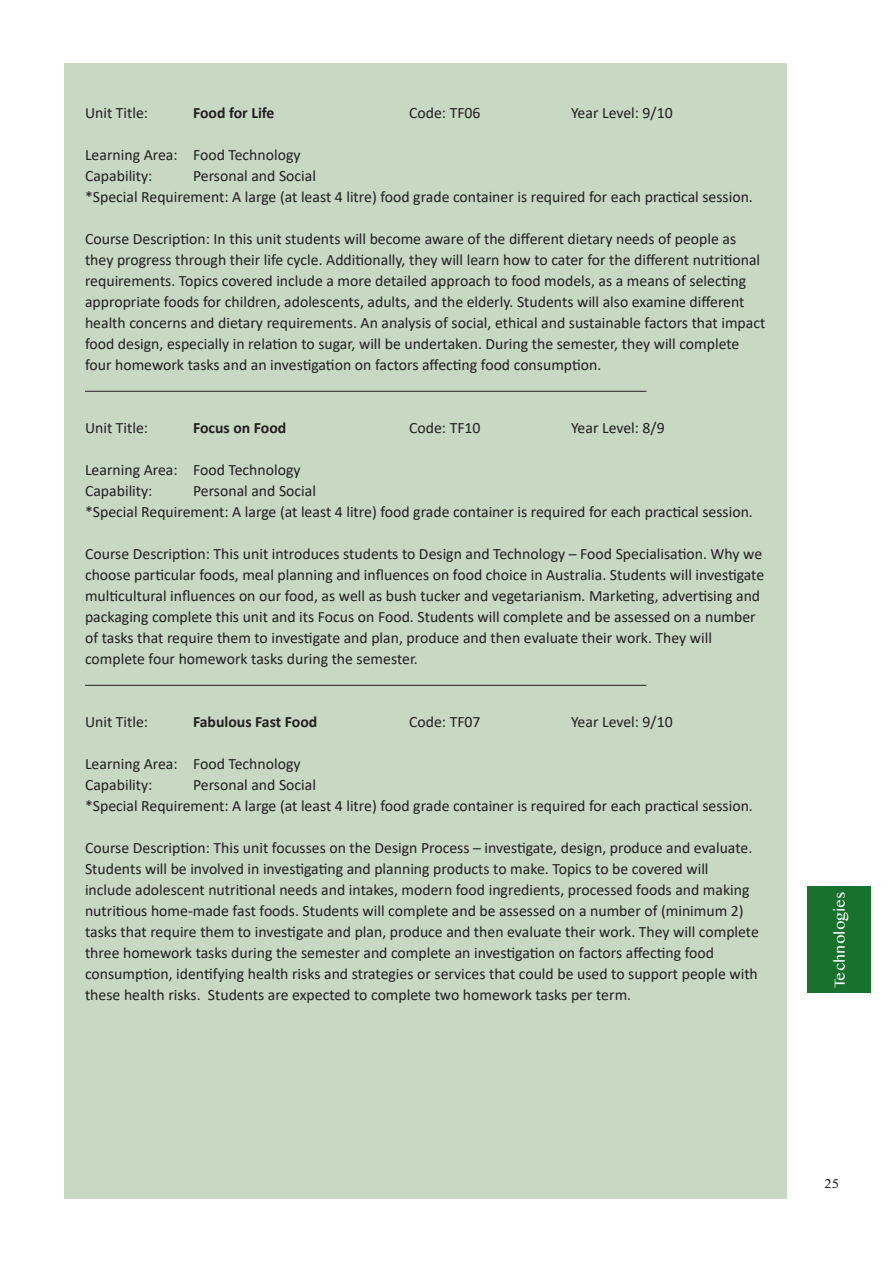
<style>
.page{position:relative;width:893px;height:1263px;background:#fff}
.page>*{position:absolute;margin:0;border:0;box-sizing:border-box;transform-origin:0 0}
.t1{font:15.75px/21px "Calibri";color:#231f20}
.t2{font:700 15.75px "Calibri";color:#231f20}
.t3{font:13.5px "Bangla MN";color:#fff}
.t4{font:12px "Bangla MN";color:#231f20}
</style>
<div class="page">
<div style="left:807px;top:887px;width:64px;height:106px;background:#18712c"></div>
<div style="left:64px;top:64px;width:723px;height:1135px;background:#c7d8c3"></div>
<hr style="left:85px;top:391px;width:561px;height:1px;background:#231f20">
<hr style="left:85px;top:685px;width:561px;height:1px;background:#231f20">
<p class="t1" style="left:85px;top:102px;width:65px">Unit Title:</p>
<p class="t2" style="left:193px;top:101px;width:83px">Food for Life</p>
<p class="t1" style="left:409px;top:102px;width:73px">Code: TF06</p>
<p class="t1" style="left:571px;top:102px;width:103px">Year Level: 9/10</p>
<p class="t1" style="left:85px;top:144px;width:217px">Learning Area: Food Technology</p>
<p class="t1" style="left:85px;top:165px;width:69px">Capability:</p>
<p class="t1" style="left:193px;top:165px;width:124px">Personal and Social</p>
<p class="t1" style="left:85px;top:186px;width:669px">*Special Requirement: A large (at least 4 litre) food grade container is required for each practical session.</p>
<p class="t1" style="left:85px;top:228px;width:682px">Course Description: In this unit students will become aware of the different dietary needs of people as they progress through their life cycle. Additionally, they will learn how to cater for the different nutritional requirements. Topics covered include a more detailed approach to food models, as a means of selecting appropriate foods for children, adolescents, adults, and the elderly. Students will also examine different health concerns and dietary requirements. An analysis of social, ethical and sustainable factors that impact food design, especially in relation to sugar, will be undertaken. During the semester, they will complete four homework tasks and an investigation on factors affecting food consumption.</p>
<p class="t1" style="left:85px;top:417px;width:65px">Unit Title:</p>
<p class="t2" style="left:193px;top:416px;width:95px">Focus on Food</p>
<p class="t1" style="left:409px;top:417px;width:73px">Code: TF10</p>
<p class="t1" style="left:571px;top:417px;width:95px">Year Level: 8/9</p>
<p class="t1" style="left:85px;top:459px;width:217px">Learning Area: Food Technology</p>
<p class="t1" style="left:85px;top:480px;width:69px">Capability:</p>
<p class="t1" style="left:193px;top:480px;width:124px">Personal and Social</p>
<p class="t1" style="left:85px;top:501px;width:669px">*Special Requirement: A large (at least 4 litre) food grade container is required for each practical session.</p>
<p class="t1" style="left:85px;top:543px;width:681px">Course Description: This unit introduces students to Design and Technology – Food Specialisation. Why we choose particular foods, meal planning and influences on food choice in Australia. Students will investigate multicultural influences on our food, as well as bush tucker and vegetarianism. Marketing, advertising and packaging complete this unit and its Focus on Food. Students will complete and be assessed on a number of tasks that require them to investigate and plan, produce and then evaluate their work. They will complete four homework tasks during the semester.</p>
<p class="t1" style="left:85px;top:711px;width:65px">Unit Title:</p>
<p class="t2" style="left:193px;top:710px;width:126px">Fabulous Fast Food</p>
<p class="t1" style="left:409px;top:711px;width:73px">Code: TF07</p>
<p class="t1" style="left:571px;top:711px;width:103px">Year Level: 9/10</p>
<p class="t1" style="left:85px;top:753px;width:217px">Learning Area: Food Technology</p>
<p class="t1" style="left:85px;top:774px;width:69px">Capability:</p>
<p class="t1" style="left:193px;top:774px;width:124px">Personal and Social</p>
<p class="t1" style="left:85px;top:795px;width:669px">*Special Requirement: A large (at least 4 litre) food grade container is required for each practical session.</p>
<p class="t1" style="left:85px;top:837px;width:675px">Course Description: This unit focusses on the Design Process – investigate, design, produce and evaluate.<br>Students will be involved in investigating and planning products to make. Topics to be covered will include adolescent nutritional needs and intakes, modern food ingredients, processed foods and making nutritious home-made fast foods. Students will complete and be assessed on a number of (minimum 2) tasks that require them to investigate and plan, produce and then evaluate their work. They will complete three homework tasks during the semester and complete an investigation on factors affecting food consumption, identifying health risks and strategies or services that could be used to support people with these health risks. Students are expected to complete two homework tasks per term.</p>
<p class="t3" style="left:830px;top:988px;width:99px;rotate:-90deg">Technologies</p>
<p class="t4" style="left:824px;top:1175px;width:16px">25</p>
</div>
